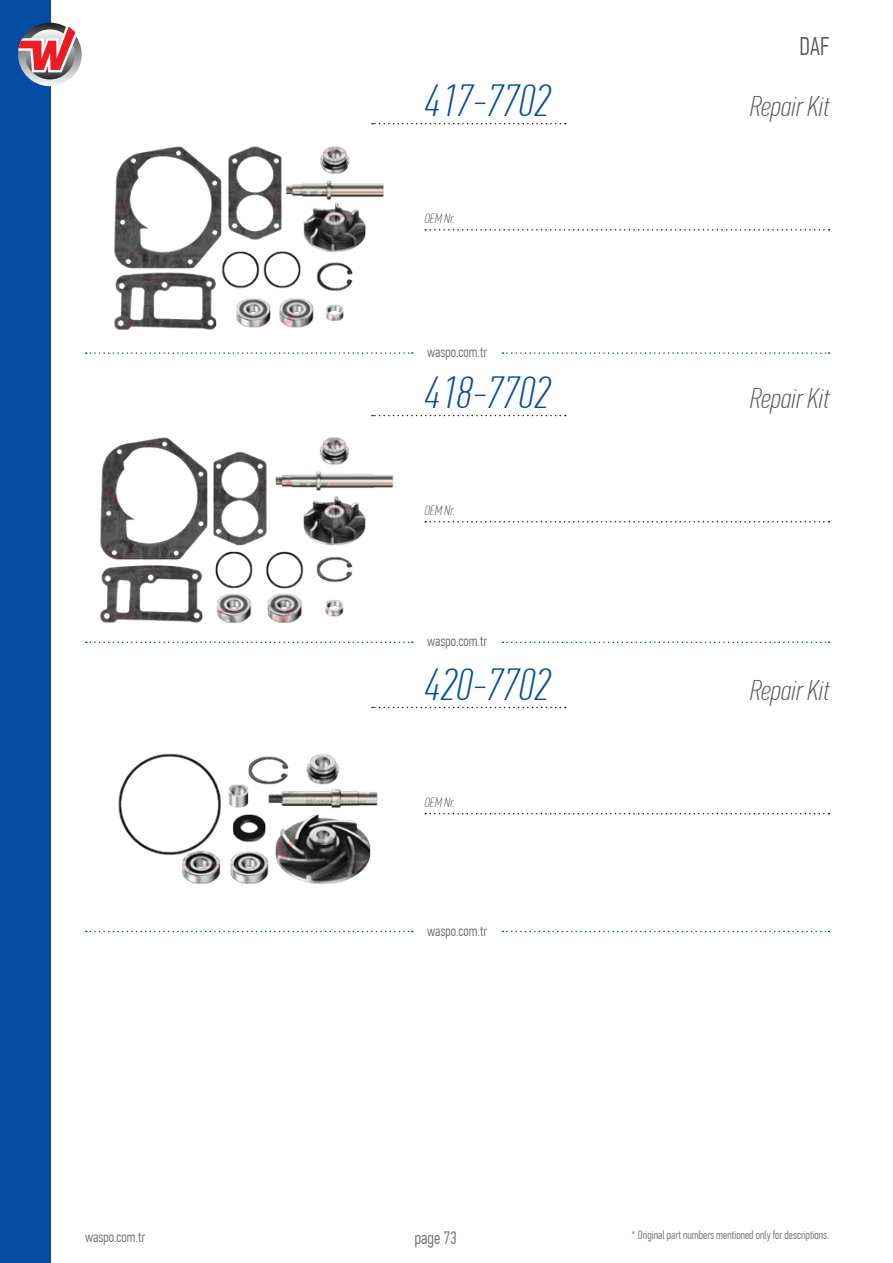
<style>
.page{position:relative;width:893px;height:1263px;background:#fff}
.page>*{position:absolute;margin:0;border:0;box-sizing:border-box;transform-origin:0 0}
.t1{font:italic 100 45px "PF Din Text Comp Pro";color:#034ea2}
.t2{font:italic 100 28.5px "PF Din Text Comp Pro";color:#58595b}
.t3{font:300 25.5px "PF Din Text Comp Pro";color:#58595b}
.t4{font:300 18px "PF Din Text Comp Pro";color:#6d6f71}
.t5{font:300 15px "PF Din Text Comp Pro";color:#6d6f71}
.t6{font:italic 100 13.5px "PF Din Text Comp Pro";color:#58595b}
.t7{font:300 12px "PF Din Text Comp Pro";color:#6d6f71}
</style>
<div class="page">
<div style="left:0;top:0;width:51px;height:1263px;background:#034ea2"></div>
<svg style="left:18px;top:23px;width:64px;height:63px"></svg>
<svg style="left:18px;top:26px;width:59px;height:53px;background:#b77c85"></svg>
<svg style="left:86px;top:931px;width:327px;height:1px"></svg>
<svg style="left:502px;top:931px;width:327px;height:1px"></svg>
<svg style="left:86px;top:641px;width:327px;height:2px"></svg>
<svg style="left:502px;top:641px;width:327px;height:2px"></svg>
<svg style="left:86px;top:352px;width:327px;height:2px"></svg>
<svg style="left:502px;top:352px;width:327px;height:2px"></svg>
<svg style="left:372px;top:707px;width:194px;height:1px"></svg>
<svg style="left:372px;top:415px;width:194px;height:1px"></svg>
<svg style="left:372px;top:123px;width:194px;height:1px"></svg>
<svg style="left:425px;top:813px;width:404px;height:1px"></svg>
<svg style="left:425px;top:521px;width:404px;height:1px"></svg>
<svg style="left:425px;top:229px;width:404px;height:2px"></svg>
<img style="left:114px;top:146px;width:270px;height:184px">
<img style="left:100px;top:437px;width:294px;height:186px">
<img style="left:118px;top:753px;width:260px;height:131px">
<h1 class="t1" style="left:424px;top:75px;width:127px">417-7702</h1>
<p class="t6" style="left:424px;top:211px;width:32px">OEM Nr.</p>
<p class="t5" style="left:427px;top:343px;width:62px">waspo.com.tr</p>
<h1 class="t1" style="left:424px;top:367px;width:127px">418-7702</h1>
<p class="t6" style="left:424px;top:503px;width:32px">OEM Nr.</p>
<p class="t5" style="left:427px;top:633px;width:62px">waspo.com.tr</p>
<h1 class="t1" style="left:424px;top:659px;width:127px">420-7702</h1>
<p class="t6" style="left:424px;top:795px;width:32px">OEM Nr.</p>
<p class="t5" style="left:427px;top:922px;width:62px">waspo.com.tr</p>
<h3 class="t3" style="left:800px;top:32px;width:31px">DAF</h3>
<h2 class="t2" style="left:750px;top:90px;width:81px">Repair Kit</h2>
<h2 class="t2" style="left:750px;top:382px;width:81px">Repair Kit</h2>
<h2 class="t2" style="left:750px;top:674px;width:81px">Repair Kit</h2>
<p class="t5" style="left:85px;top:1228px;width:62px">waspo.com.tr</p>
<h3 class="t4" style="left:415px;top:1227px;width:44px">page 73</h3>
<p class="t7" style="left:632px;top:1228px;width:199px">* Original part numbers mentioned only for descriptions.</p>
</div>
